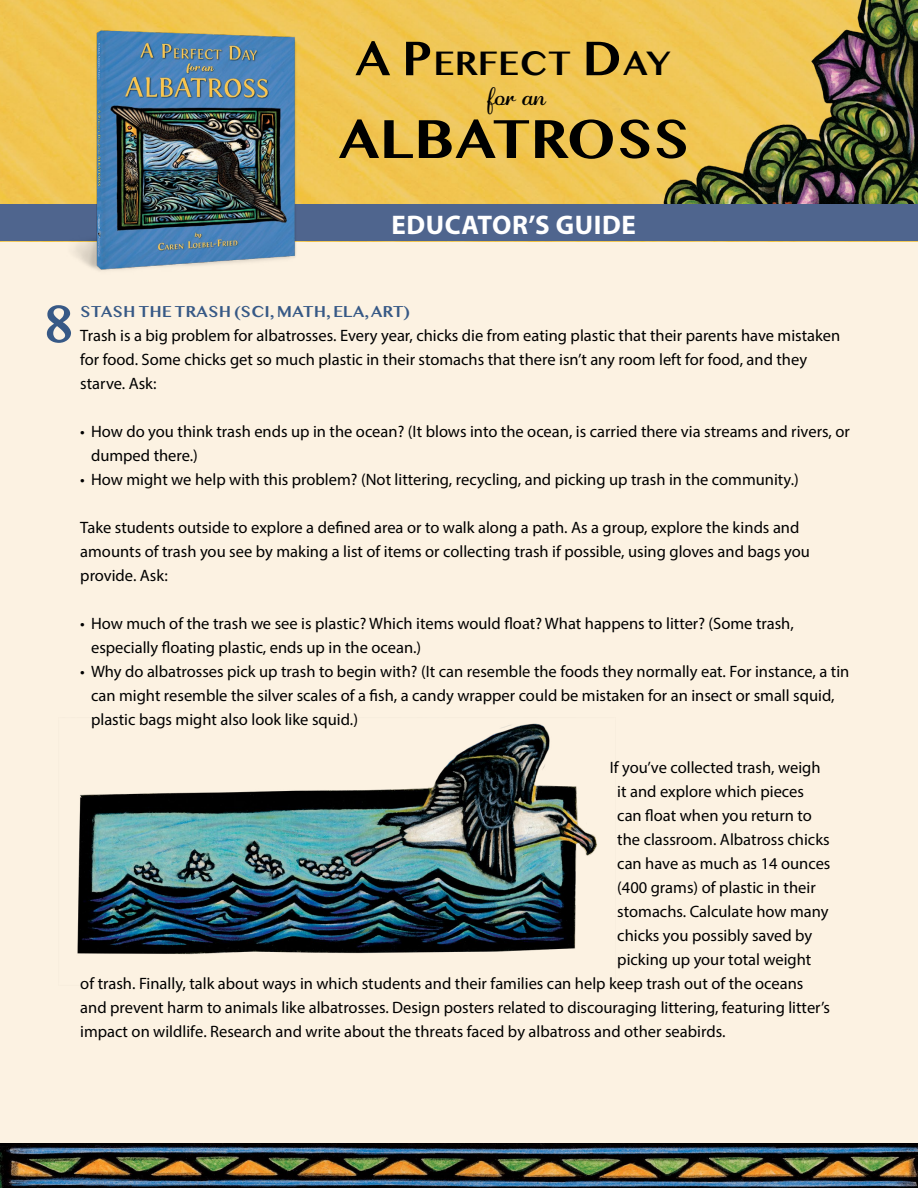
<style>
.page{position:relative;width:918px;height:1188px;background:#fff}
.page>*{position:absolute;margin:0;border:0;box-sizing:border-box;transform-origin:0 0}
.t1{font:700 57px "Malayalam MN";color:#000}
.t2{font:700 55.5px "Kannada MN";color:#375986}
.t3{font:700 35.4px "Kannada MN";color:#000}
.t4{font:28.5px "Adage Script JF";color:#000}
.t5{font:700 27px "Myriad Pro";letter-spacing:.02em;color:#fff}
.t6{font:16.5px/24px "Myriad Pro";color:#000}
.t7{font:700 16.5px "Kannada MN";color:#375986}
.s1{font-size:50.55px}
</style>
<div class="page">
<div style="left:0;top:227px;width:918px;height:930px;background:#fcf2e2"></div>
<img style="left:0;top:1144px;width:918px;height:44px">
<img style="left:0;top:0;width:657px;height:204px">
<img style="left:657px;top:0;width:261px;height:204px">
<div style="left:0;top:204px;width:918px;height:37px;background:#4f658e"></div>
<img style="left:58px;top:24px;width:256px;height:247px">
<img style="left:77px;top:723px;width:520px;height:231px">
<h3 class="t3" style="left:355px;top:42px;width:318px"><span class="s1">A P</span>ERFECT <span class="s1">D</span>AY</h3>
<h3 class="t4" style="left:488px;top:77px;width:59px">for an</h3>
<h1 class="t1" style="left:339px;top:112px;width:353px">ALBATROSS</h1>
<h3 class="t5" style="left:391px;top:207px;width:246px">EDUCATOR’S GUIDE</h3>
<h2 class="t2" style="left:43px;top:290px;width:32px">8</h2>
<p class="t7" style="left:80px;top:302px;width:331px">STASH THE TRASH (SCI, MATH, ELA, ART)</p>
<p class="t6" style="left:80px;top:323px;width:762px">Trash is a big problem for albatrosses. Every year, chicks die from eating plastic that their parents have mistaken for food. Some chicks get so much plastic in their stomachs that there isn’t any room left for food, and they starve. Ask:</p>
<p class="t6" style="left:91px;top:419px;width:760px;text-indent:-11px">• How do you think trash ends up in the ocean? (It blows into the ocean, is carried there via streams and rivers, or dumped there.)</p>
<p class="t6" style="left:80px;top:467px;width:720px">• How might we help with this problem? (Not littering, recycling, and picking up trash in the community.)</p>
<p class="t6" style="left:80px;top:515px;width:731px">Take students outside to explore a defined area or to walk along a path. As a group, explore the kinds and amounts of trash you see by making a list of items or collecting trash if possible, using gloves and bags you provide. Ask:</p>
<p class="t6" style="left:91px;top:611px;width:704px;text-indent:-11px">• How much of the trash we see is plastic? Which items would float? What happens to litter? (Some trash, especially floating plastic, ends up in the ocean.)</p>
<p class="t6" style="left:91px;top:659px;width:760px;text-indent:-11px">• Why do albatrosses pick up trash to begin with? (It can resemble the foods they normally eat. For instance, a tin can might resemble the silver scales of a fish, a candy wrapper could be mistaken for an insect or small squid, plastic bags might also look like squid.)</p>
<p class="t6" style="left:610px;top:755px;width:212px">If you’ve collected trash, weigh</p>
<p class="t6" style="left:617px;top:779px;width:188px">it and explore which pieces</p>
<p class="t6" style="left:617px;top:803px;width:196px">can float when you return to</p>
<p class="t6" style="left:617px;top:827px;width:214px">the classroom. Albatross chicks</p>
<p class="t6" style="left:617px;top:851px;width:215px">can have as much as 14 ounces</p>
<p class="t6" style="left:617px;top:875px;width:200px">(400 grams) of plastic in their</p>
<p class="t6" style="left:617px;top:899px;width:213px">stomachs. Calculate how many</p>
<p class="t6" style="left:617px;top:923px;width:196px">chicks you possibly saved by</p>
<p class="t6" style="left:617px;top:947px;width:196px">picking up your total weight</p>
<p class="t6" style="left:80px;top:971px;width:725px">of trash. Finally, talk about ways in which students and their families can help keep trash out of the oceans</p>
<p class="t6" style="left:80px;top:995px;width:751px">and prevent harm to animals like albatrosses. Design posters related to discouraging littering, featuring litter’s</p>
<p class="t6" style="left:80px;top:1019px;width:647px">impact on wildlife. Research and write about the threats faced by albatross and other seabirds.</p>
</div>
